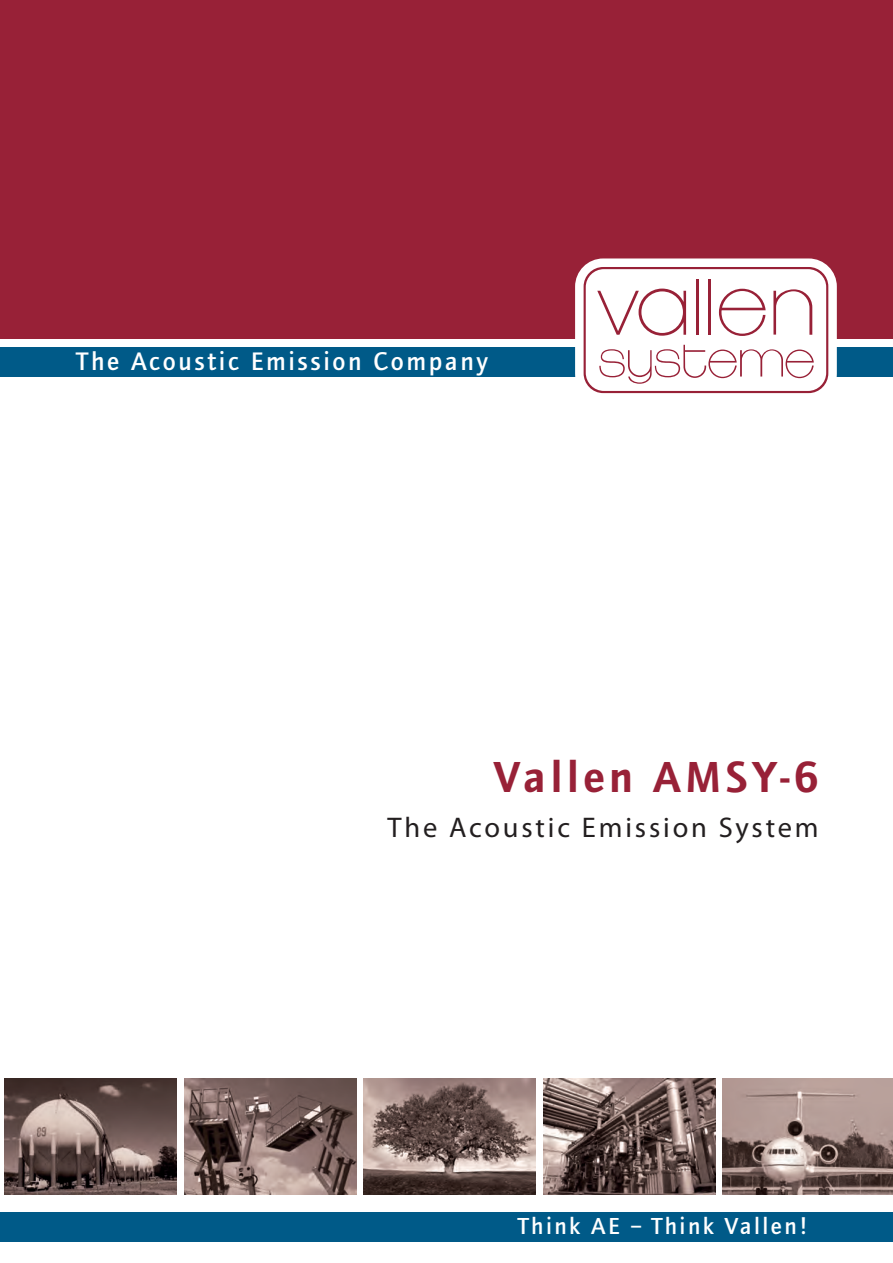
<style>
.page{position:relative;width:893px;height:1263px;background:#fff}
.page>*{position:absolute;margin:0;border:0;box-sizing:border-box;transform-origin:0 0}
.t1{font:600 45px "Foundry Journal";letter-spacing:.1em;color:#982137}
.t2{font:28.5px "Myriad Pro";letter-spacing:.1em;color:#231f20}
.t3{font:500 26.25px "Foundry Journal";letter-spacing:.1em;color:#fff}
.t4{font:500 24px "Foundry Journal";letter-spacing:.1em;color:#fff}
</style>
<div class="page">
<div style="left:0;top:0;width:893px;height:339px;background:#982137"></div>
<div style="left:0;top:347px;width:893px;height:30px;background:#005a88"></div>
<div style="left:0;top:1212px;width:893px;height:30px;background:#005a88"></div>
<img style="left:543px;top:1079px;width:172px;height:116px">
<img style="left:364px;top:1079px;width:172px;height:116px">
<img style="left:723px;top:1079px;width:170px;height:116px">
<img style="left:5px;top:1079px;width:171px;height:116px">
<img style="left:184px;top:1079px;width:172px;height:115px">
<div style="left:575px;top:258px;width:262px;height:144px;background:#fff;border-radius:28px"></div>
<svg style="left:584px;top:267px;width:244px;height:126px"></svg>
<p class="t3" style="left:76px;top:350px;width:413px">The Acoustic Emission Company</p>
<h1 class="t1" style="left:494px;top:759px;width:326px">Vallen AMSY-6</h1>
<p class="t2" style="left:388px;top:817px;width:433px">The Acoustic Emission System</p>
<p class="t4" style="left:518px;top:1217px;width:292px">Think AE – Think Vallen!</p>
</div>
